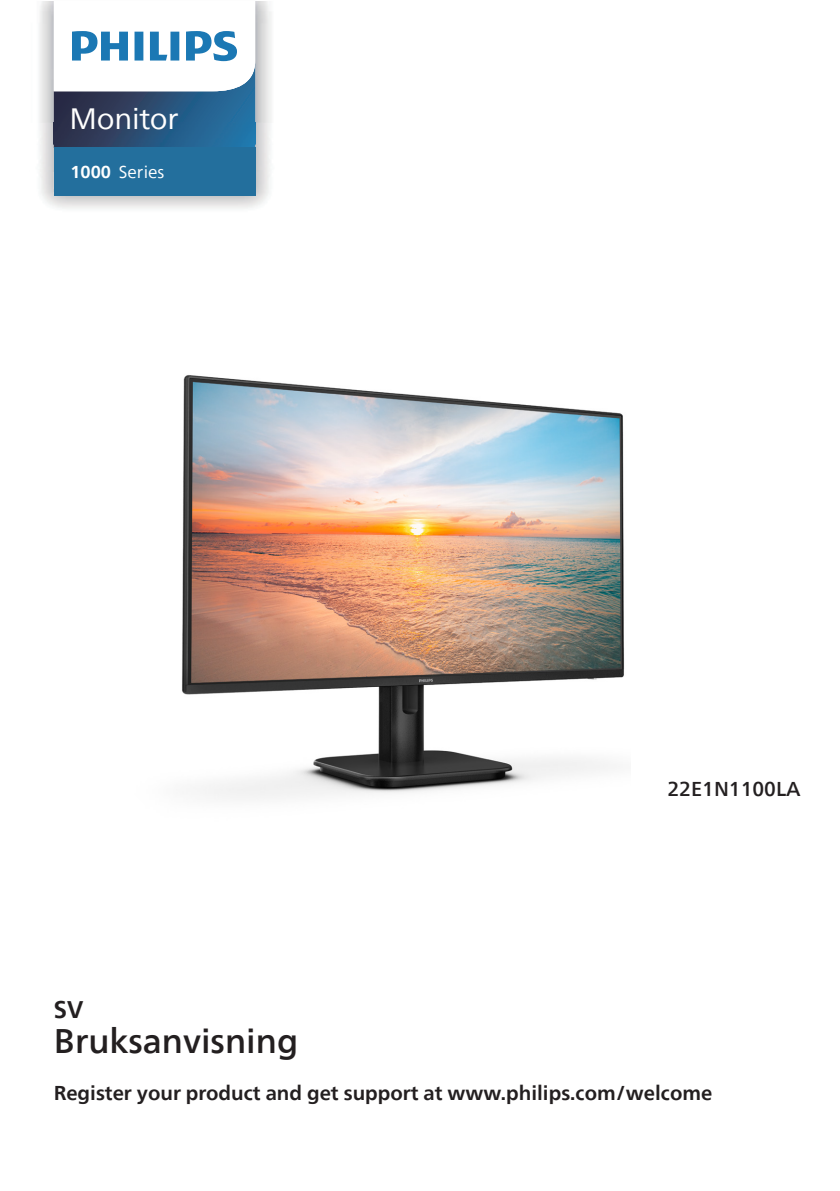
<style>
.page{position:relative;width:840px;height:1191px;background:#fff}
.page>*{position:absolute;margin:0;border:0;box-sizing:border-box;transform-origin:0 0}
.t1{font:500 34px "Neue Frutiger World";color:#231f20}
.t2{font:29.4px "Neue Frutiger World";letter-spacing:-.01em;color:#fff}
.t3{font:700 24px "Neue Frutiger World";color:#231f20}
.t4{font:700 20px "Neue Frutiger World";color:#231f20}
.t5{font:500 20px "Neue Frutiger World";color:#231f20}
.t6{font:17.2px "Neue Frutiger World";color:#fff}
.s1{font-weight:700}
</style>
<div class="page">
<img style="left:39px;top:1px;width:232px;height:122px">
<img style="left:40px;top:123px;width:14px;height:17px">
<svg style="left:54px;top:1px;width:201px;height:122px"></svg>
<img style="left:255px;top:123px;width:15px;height:17px">
<img style="left:54px;top:123px;width:201px;height:17px">
<img style="left:40px;top:140px;width:230px;height:69px">
<img style="left:255px;top:143px;width:15px;height:49px">
<svg style="left:255px;top:170px;width:15px;height:1px"></svg>
<img style="left:40px;top:145px;width:14px;height:47px">
<svg style="left:40px;top:170px;width:14px;height:1px"></svg>
<div style="left:54px;top:147px;width:201px;height:48px;background:#236f9d"></div>
<img style="left:182px;top:375px;width:442px;height:424px">
<p class="t2" style="left:70px;top:95px;width:110px">Monitor</p>
<p class="t6" style="left:70px;top:158px;width:96px"><span class="s1">1000</span> Series</p>
<p class="t5" style="left:667px;top:772px;width:135px">22E1N1100LA</p>
<p class="t3" style="left:54px;top:988px;width:31px">SV</p>
<p class="t1" style="left:54px;top:1012px;width:246px">Bruksanvisning</p>
<p class="t4" style="left:54px;top:1075px;width:659px">Register your product and get support at www.philips.com/welcome</p>
</div>
